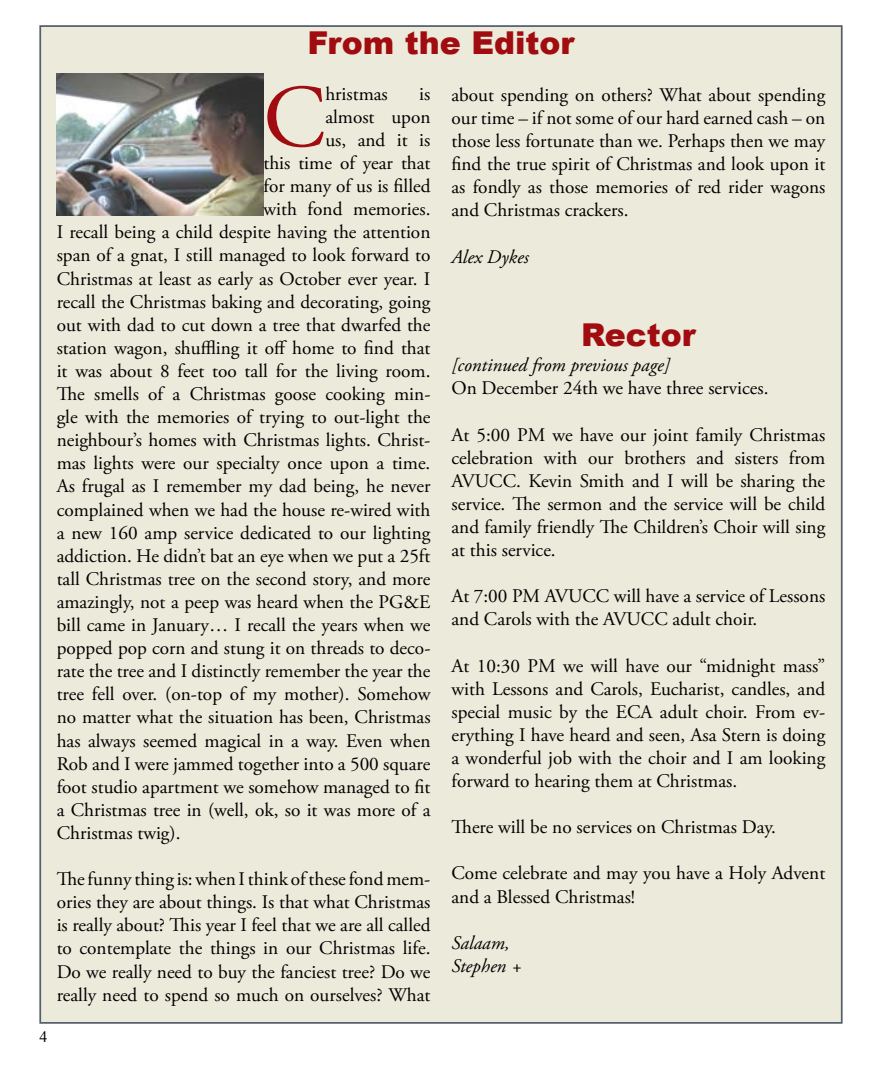
<style>
.page{position:relative;width:882px;height:1071px;background:#fff}
.page>*{position:absolute;margin:0;border:0;box-sizing:border-box;transform-origin:0 0}
.t1{font:88.9px "Adobe Garamond Pro";color:#a00c10}
.t2{font:900 31.5px "Arial";color:#a00c10}
.t3{font:19.25px/23.1px "Adobe Garamond Pro";color:#000;text-align:justify}
.t4{font:italic 19.25px/23.1px "Adobe Garamond Pro";color:#000}
.t5{font:15.75px "Times New Roman";color:#000}
</style>
<div class="page">
<div style="left:39px;top:25px;width:804px;height:999px;background:#eceada;border:2px solid #54606e"></div>
<img style="left:57px;top:73px;width:206px;height:142px">
<h2 class="t2" style="left:307px;top:20px;width:269px">From the Editor</h2>
<h1 class="t1" style="left:263px;top:64px;width:63px">C</h1>
<p class="t3" style="left:325px;top:83px;width:64px">hristmas</p>
<p class="t3" style="left:419px;top:83px;width:13px">is</p>
<p class="t3" style="left:325px;top:106px;width:107px">almost upon</p>
<p class="t3" style="left:325px;top:129px;width:107px">us, and it is</p>
<p class="t3" style="left:263px;top:152px;width:169px">this time of year that</p>
<p class="t3" style="left:263px;top:175px;width:169px">for many of us is filled</p>
<p class="t3" style="left:263px;top:198px;width:169px">with fond memories.</p>
<p class="t3" style="left:57px;top:221px;width:375px">I recall being a child despite having the attention</p>
<p class="t3" style="left:57px;top:244px;width:375px">span of a gnat, I still managed to look forward to</p>
<p class="t3" style="left:57px;top:268px;width:375px">Christmas at least as early as October ever year. I</p>
<p class="t3" style="left:57px;top:291px;width:376px">recall the Christmas baking and decorating, going</p>
<p class="t3" style="left:57px;top:314px;width:375px">out with dad to cut down a tree that dwarfed the</p>
<p class="t3" style="left:57px;top:337px;width:375px">station wagon, shuffling it off home to find that</p>
<p class="t3" style="left:57px;top:360px;width:375px">it was about 8 feet too tall for the living room.</p>
<p class="t3" style="left:57px;top:383px;width:375px">The smells of a Christmas goose cooking min-</p>
<p class="t3" style="left:57px;top:406px;width:375px">gle with the memories of trying to out-light the</p>
<p class="t3" style="left:57px;top:429px;width:375px">neighbour’s homes with Christmas lights. Christ-</p>
<p class="t3" style="left:57px;top:452px;width:375px">mas lights were our specialty once upon a time.</p>
<p class="t3" style="left:57px;top:475px;width:375px">As frugal as I remember my dad being, he never</p>
<p class="t3" style="left:57px;top:499px;width:375px">complained when we had the house re-wired with</p>
<p class="t3" style="left:57px;top:522px;width:375px">a new 160 amp service dedicated to our lighting</p>
<p class="t3" style="left:57px;top:545px;width:375px">addiction. He didn’t bat an eye when we put a 25ft</p>
<p class="t3" style="left:57px;top:568px;width:375px">tall Christmas tree on the second story, and more</p>
<p class="t3" style="left:57px;top:591px;width:375px">amazingly, not a peep was heard when the PG&amp;E</p>
<p class="t3" style="left:57px;top:614px;width:375px">bill came in January… I recall the years when we</p>
<p class="t3" style="left:57px;top:637px;width:375px">popped pop corn and stung it on threads to deco-</p>
<p class="t3" style="left:57px;top:660px;width:375px">rate the tree and I distinctly remember the year the</p>
<p class="t3" style="left:57px;top:683px;width:375px">tree fell over. (on-top of my mother). Somehow</p>
<p class="t3" style="left:57px;top:706px;width:375px">no matter what the situation has been, Christmas</p>
<p class="t3" style="left:57px;top:730px;width:375px">has always seemed magical in a way. Even when</p>
<p class="t3" style="left:57px;top:753px;width:375px">Rob and I were jammed together into a 500 square</p>
<p class="t3" style="left:57px;top:776px;width:375px">foot studio apartment we somehow managed to fit</p>
<p class="t3" style="left:57px;top:799px;width:376px">a Christmas tree in (well, ok, so it was more of a</p>
<p class="t3" style="left:57px;top:822px;width:125px">Christmas twig).</p>
<p class="t3" style="left:57px;top:868px;width:375px">The funny thing is: when I think of these fond mem&shy;ories they are about things. Is that what Christmas is really about? This year I feel that we are all called to contemplate the things in our Christmas life.<br>Do we really need to buy the fanciest tree? Do we really need to spend so much on ourselves? What</p>
<p class="t5" style="left:39px;top:1026px;width:9px">4</p>
<p class="t3" style="left:451px;top:84px;width:375px">about spending on others? What about spending our time – if not some of our hard earned cash – on those less fortunate than we. Perhaps then we may find the true spirit of Christmas and look upon it as fondly as those memories of red rider wagons and Christmas crackers.</p>
<p class="t4" style="left:451px;top:245px;width:79px">Alex Dykes</p>
<h2 class="t2" style="left:581px;top:312px;width:116px">Rector</h2>
<p class="t4" style="left:452px;top:354px;width:220px">[continued from previous page]</p>
<p class="t3" style="left:452px;top:377px;width:319px">On December 24th we have three services.</p>
<p class="t3" style="left:452px;top:424px;width:376px">At 5:00 PM we have our joint family Christmas celebration with our brothers and sisters from AVUCC. Kevin Smith and I will be sharing the service. The sermon and the service will be child and family friendly The Children’s Choir will sing at this service.</p>
<p class="t3" style="left:452px;top:585px;width:375px">At 7:00 PM AVUCC will have a service of Lessons and Carols with the AVUCC adult choir.</p>
<p class="t3" style="left:452px;top:655px;width:376px">At 10:30 PM we will have our “midnight mass” with Lessons and Carols, Eucharist, candles, and special music by the ECA adult choir. From ev&shy;erything I have heard and seen, Asa Stern is doing a wonderful job with the choir and I am looking forward to hearing them at Christmas.</p>
<p class="t3" style="left:452px;top:816px;width:326px">There will be no services on Christmas Day.</p>
<p class="t3" style="left:452px;top:862px;width:375px">Come celebrate and may you have a Holy Advent and a Blessed Christmas!</p>
<p class="t4" style="left:452px;top:932px;width:72px">Salaam,<br>Stephen +</p>
</div>
